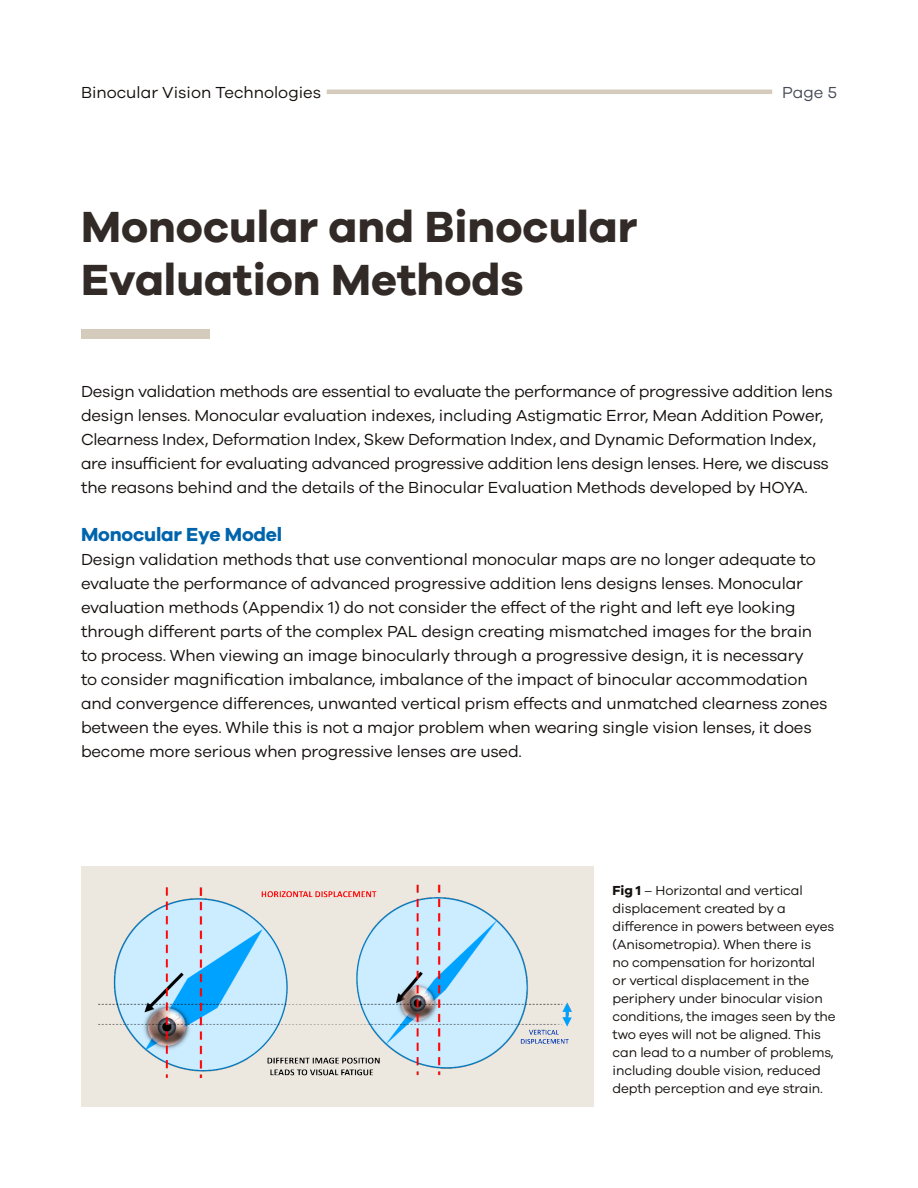
<style>
.page{position:relative;width:918px;height:1188px;background:#fff}
.page>*{position:absolute;margin:0;border:0;box-sizing:border-box;transform-origin:0 0}
.t1{font:700 45px/52.5px "Galano Grotesque";color:#322a26}
.t2{font:700 19.5px "Galano Grotesque";letter-spacing:-.01em;color:#0064ad}
.t3{font:16.5px/24px "Galano Grotesque";letter-spacing:-.01em;color:#14100e}
.t4{font:16.5px "Galano Grotesque";color:#474b57}
.t5{font:13.5px/18px "Galano Grotesque";letter-spacing:-.01em;color:#14100e}
.s1{font-weight:700}
</style>
<div class="page">
<div style="left:82px;top:330px;width:128px;height:9px;background:#d4cbbc"></div>
<div style="left:81px;top:867px;width:513px;height:240px;background:#ece7df"></div>
<img style="left:98px;top:884px;width:474px;height:194px">
<hr style="left:327px;top:90px;width:445px;height:4px;background:#d4cbbc">
<p class="t3" style="left:81px;top:79px;width:242px">Binocular Vision Technologies</p>
<p class="t4" style="left:782px;top:82px;width:56px">Page 5</p>
<h1 class="t1" style="left:81px;top:199px;width:558px">Monocular and Binocular<br>Evaluation Methods</h1>
<p class="t3" style="left:81px;top:379px;width:753px">Design validation methods are essential to evaluate the performance of progressive addition lens design lenses. Monocular evaluation indexes, including Astigmatic Error, Mean Addition Power, Clearness Index, Deformation Index, Skew Deformation Index, and Dynamic Deformation Index, are insufficient for evaluating advanced progressive addition lens design lenses. Here, we discuss the reasons behind and the details of the Binocular Evaluation Methods developed by HOYA.</p>
<p class="t2" style="left:81px;top:523px;width:203px">Monocular Eye Model</p>
<p class="t3" style="left:81px;top:547px;width:748px">Design validation methods that use conventional monocular maps are no longer adequate to evaluate the performance of advanced progressive addition lens designs lenses. Monocular evaluation methods (Appendix 1) do not consider the effect of the right and left eye looking through different parts of the complex PAL design creating mismatched images for the brain to process. When viewing an image binocularly through a progressive design, it is necessary<br>to consider magnification imbalance, imbalance of the impact of binocular accommodation and convergence differences, unwanted vertical prism effects and unmatched clearness zones between the eyes. While this is not a major problem when wearing single vision lenses, it does become more serious when progressive lenses are used.</p>
<p class="t5" style="left:613px;top:881px;width:225px"><span class="s1">Fig 1</span> – Horizontal and vertical displacement created by a difference in powers between eyes (Anisometropia). When there is<br>no compensation for horizontal<br>or vertical displacement in the periphery under binocular vision conditions, the images seen by the two eyes will not be aligned. This can lead to a number of problems, including double vision, reduced depth perception and eye strain.</p>
</div>
